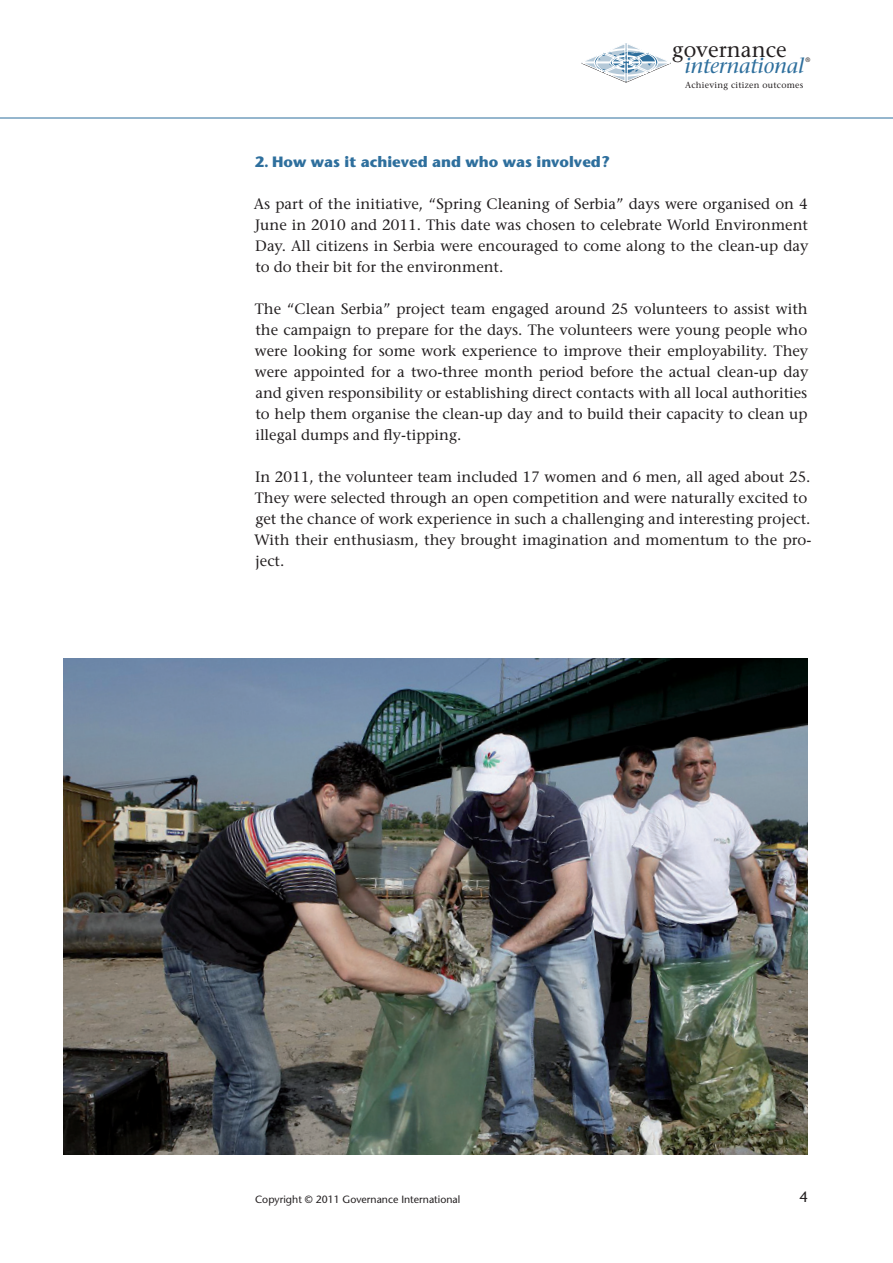
<style>
.page{position:relative;width:893px;height:1263px;background:#fff}
.page>*{position:absolute;margin:0;border:0;box-sizing:border-box;transform-origin:0 0}
.t1{font:italic 21.3px "Stone Serif";color:#2e6f9d}
.t2{font:21.3px "Stone Serif";color:#231f20}
.t3{font:500 15px/21px "Stone Serif Std";color:#231f20;text-align:justify}
.t4{font:700 15px "Stone Sans Std";color:#2e6f9d}
.t5{font:500 15px "Stone Sans Std";color:#231f20}
.t6{font:500 10.5px "Stone Sans Std";color:#231f20}
.t7{font:8.7px "Stone Serif";letter-spacing:.03em;color:#231f20}
.t8{font:6.45px "Stone Sans";color:#231f20}
</style>
<div class="page">
<svg style="left:581px;top:43px;width:90px;height:40px"></svg>
<hr style="left:0;top:118px;width:893px;height:1px;background:#2e6f9d">
<img style="left:64px;top:658px;width:744px;height:496px">
<h1 class="t2" style="left:672px;top:36px;width:116px">governance</h1>
<h1 class="t1" style="left:684px;top:53px;width:121px">international</h1>
<p class="t8" style="left:805px;top:56px;width:6px">®</p>
<p class="t7" style="left:685px;top:80px;width:120px">Achieving citizen outcomes</p>
<p class="t4" style="left:255px;top:152px;width:357px">2. How was it achieved and who was involved?</p>
<p class="t3" style="left:254px;top:193px;width:556px">As part of the initiative, “Spring Cleaning of Serbia” days were organised on 4<br>June in 2010 and 2011. This date was chosen to celebrate World Environment Day. All citizens in Serbia were encouraged to come along to the clean-up day to do their bit for the environment.</p>
<p class="t3" style="left:255px;top:298px;width:555px">The “Clean Serbia” project team engaged around 25 volunteers to assist with the campaign to prepare for the days. The volunteers were young people who were looking for some work experience to improve their employability. They were appointed for a two-three month period before the actual clean-up day and given responsibility or establishing direct contacts with all local authorities to help them organise the clean-up day and to build their capacity to clean up illegal dumps and fly-tipping.</p>
<p class="t3" style="left:254px;top:466px;width:559px;text-align:left">In 2011, the volunteer team included 17 women and 6 men, all aged about 25.<br>They were selected through an open competition and were naturally excited to get the chance of work experience in such a challenging and interesting project.<br>With their enthusiasm, they brought imagination and momentum to the pro&shy;ject.</p>
<p class="t6" style="left:255px;top:1193px;width:207px">Copyright © 2011 Governance International</p>
<p class="t5" style="left:799px;top:1187px;width:10px">4</p>
</div>
